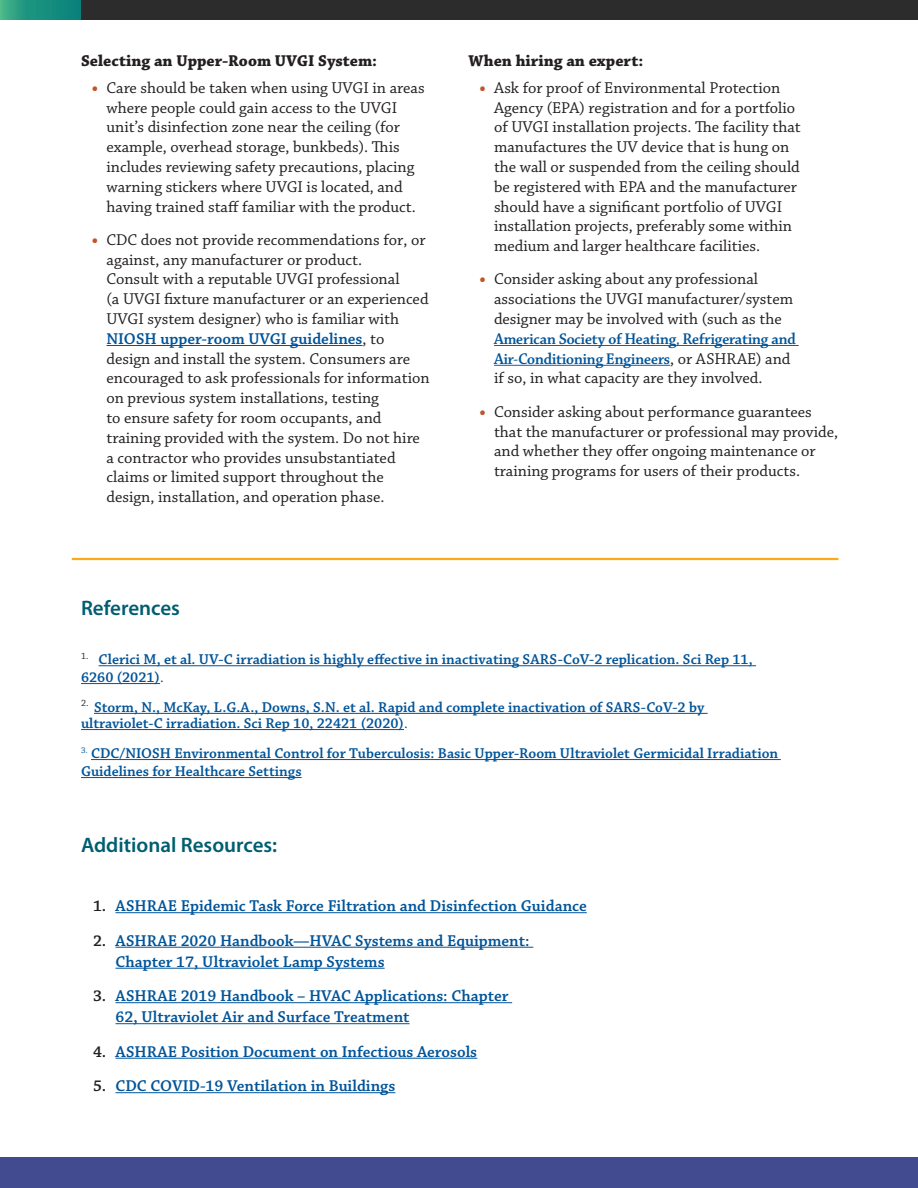
<style>
.page{position:relative;width:918px;height:1188px;background:#fff}
.page>*{position:absolute;margin:0;border:0;box-sizing:border-box;transform-origin:0 0}
.t1{font:600 21px "Myriad Pro";color:#005e70}
.t2{font:16.5px/19.8px "Chaparral Pro";color:#231f20}
.t3{font:600 16.5px/21px "Chaparral Pro";color:#005499}
.t4{font:700 16.5px "Chaparral Pro";color:#231f20}
.t5{font:600 15px/17.9px "Chaparral Pro";color:#005499}
.s1{font-weight:700;color:#c15428}
.s2{font-weight:600;color:#005499}
.s3{font-family:"Chaparral Pro Semibold Disp";color:#005499}
.s4{font-weight:400}
.s5{color:#231f20}
</style>
<div class="page">
<div style="left:1px;top:0;width:917px;height:19px;background:#2b2c2b"></div>
<div style="left:0;top:0;width:81px;height:19px;background:linear-gradient(to right,#39ac86,#017c79)"></div>
<div style="left:0;top:1157px;width:918px;height:31px;background:#424a90"></div>
<hr style="left:106px;top:345px;width:257px;height:1px;background:#005499">
<hr style="left:494px;top:345px;width:305px;height:1px;background:#0563c1">
<hr style="left:494px;top:365px;width:176px;height:1px;background:#0563c1">
<hr style="left:99px;top:665px;width:657px;height:1px;background:#005499">
<hr style="left:81px;top:683px;width:79px;height:1px;background:#005499">
<hr style="left:94px;top:713px;width:614px;height:1px;background:#005499">
<hr style="left:81px;top:729px;width:323px;height:1px;background:#005499">
<hr style="left:91px;top:759px;width:690px;height:1px;background:#005499">
<hr style="left:81px;top:777px;width:221px;height:1px;background:#005499">
<hr style="left:116px;top:912px;width:471px;height:1px;background:#005499">
<hr style="left:116px;top:947px;width:417px;height:1px;background:#005499">
<hr style="left:116px;top:968px;width:269px;height:1px;background:#005499">
<hr style="left:116px;top:1002px;width:396px;height:1px;background:#005499">
<hr style="left:116px;top:1023px;width:294px;height:1px;background:#005499">
<hr style="left:116px;top:1058px;width:361px;height:1px;background:#005499">
<hr style="left:116px;top:1092px;width:279px;height:1px;background:#005499">
<hr style="left:72px;top:558px;width:766px;height:2px;background:#fbab18">
<h3 class="t4" style="left:81px;top:51px;width:298px">Selecting an Upper-Room UVGI System:</h3>
<p class="t2" style="left:106px;top:78px;width:320px;text-indent:-15px"><span class="s1">•</span> Care should be taken when using UVGI in areas where people could gain access to the UVGI unit’s disinfection zone near the ceiling (for example, overhead storage, bunkbeds). This includes reviewing safety precautions, placing warning stickers where UVGI is located, and having trained staff familiar with the product.</p>
<p class="t2" style="left:106px;top:230px;width:325px;text-indent:-15px"><span class="s1">•</span> CDC does not provide recommendations for, or against, any manufacturer or product.<br>Consult with a reputable UVGI professional<br>(a UVGI fixture manufacturer or an experienced UVGI system designer) who is familiar with <span class="s2">NIOSH upper-room UVGI guidelines</span>, to design and install the system. Consumers are encouraged to ask professionals for information on previous system installations, testing<br>to ensure safety for room occupants, and training provided with the system. Do not hire a contractor who provides unsubstantiated claims or limited support throughout the design, installation, and operation phase.</p>
<h3 class="t4" style="left:469px;top:51px;width:176px">When hiring an expert:</h3>
<p class="t2" style="left:494px;top:78px;width:308px;text-indent:-15px"><span class="s1">•</span> Ask for proof of Environmental Protection Agency (EPA) registration and for a portfolio of UVGI installation projects. The facility that manufactures the UV device that is hung on the wall or suspended from the ceiling should be registered with EPA and the manufacturer should have a significant portfolio of UVGI installation projects, preferably some within medium and larger healthcare facilities.</p>
<p class="t2" style="left:494px;top:270px;width:303px;text-indent:-15px"><span class="s1">•</span> Consider asking about any professional associations the UVGI manufacturer/system designer may be involved with (such as the <span class="s3">American Society of Heating, Refrigerating and Air-Conditioning Engineers</span>, or ASHRAE) and if so, in what capacity are they involved.</p>
<p class="t2" style="left:494px;top:402px;width:346px;text-indent:-15px"><span class="s1">•</span> Consider asking about performance guarantees that the manufacturer or professional may provide, and whether they offer ongoing maintenance or training programs for users of their products.</p>
<h2 class="t1" style="left:81px;top:597px;width:101px">References</h2>
<p class="t5" style="left:81px;top:651px;width:673px"><sup>1.</sup> Clerici M, et al. UV-C irradiation is highly effective in inactivating SARS-CoV-2 replication. Sci Rep 11,<br>6260 (2021)<span class="s4">.</span></p>
<p class="t5" style="left:81px;top:700px;width:625px;line-height:16.2px"><sup>2.</sup> Storm, N., McKay, L.G.A., Downs, S.N. et al. Rapid and complete inactivation of SARS-CoV-2 by ultraviolet-C irradiation. Sci Rep 10, 22421 (2020)<span class="s4">.</span></p>
<p class="t5" style="left:81px;top:745px;width:699px"><sup>3.</sup> CDC/NIOSH Environmental Control for Tuberculosis: Basic Upper-Room Ultraviolet Germicidal Irradiation<br>Guidelines for Healthcare Settings</p>
<h2 class="t1" style="left:81px;top:833px;width:198px">Additional Resources:</h2>
<p class="t3" style="left:93px;top:896px;width:495px"><span class="s5">1.</span> ASHRAE Epidemic Task Force Filtration and Disinfection Guidance</p>
<p class="t3" style="left:116px;top:930px;width:416px;text-indent:-22px"><span class="s5">2.</span> ASHRAE 2020 Handbook—HVAC Systems and Equipment:<br>Chapter 17, Ultraviolet Lamp Systems</p>
<p class="t3" style="left:116px;top:986px;width:394px;text-indent:-22px"><span class="s5">3.</span> ASHRAE 2019 Handbook – HVAC Applications: Chapter<br>62, Ultraviolet Air and Surface Treatment</p>
<p class="t3" style="left:93px;top:1041px;width:386px"><span class="s5">4.</span> ASHRAE Position Document on Infectious Aerosols</p>
<p class="t3" style="left:93px;top:1076px;width:304px"><span class="s5">5.</span> CDC COVID-19 Ventilation in Buildings</p>
</div>
